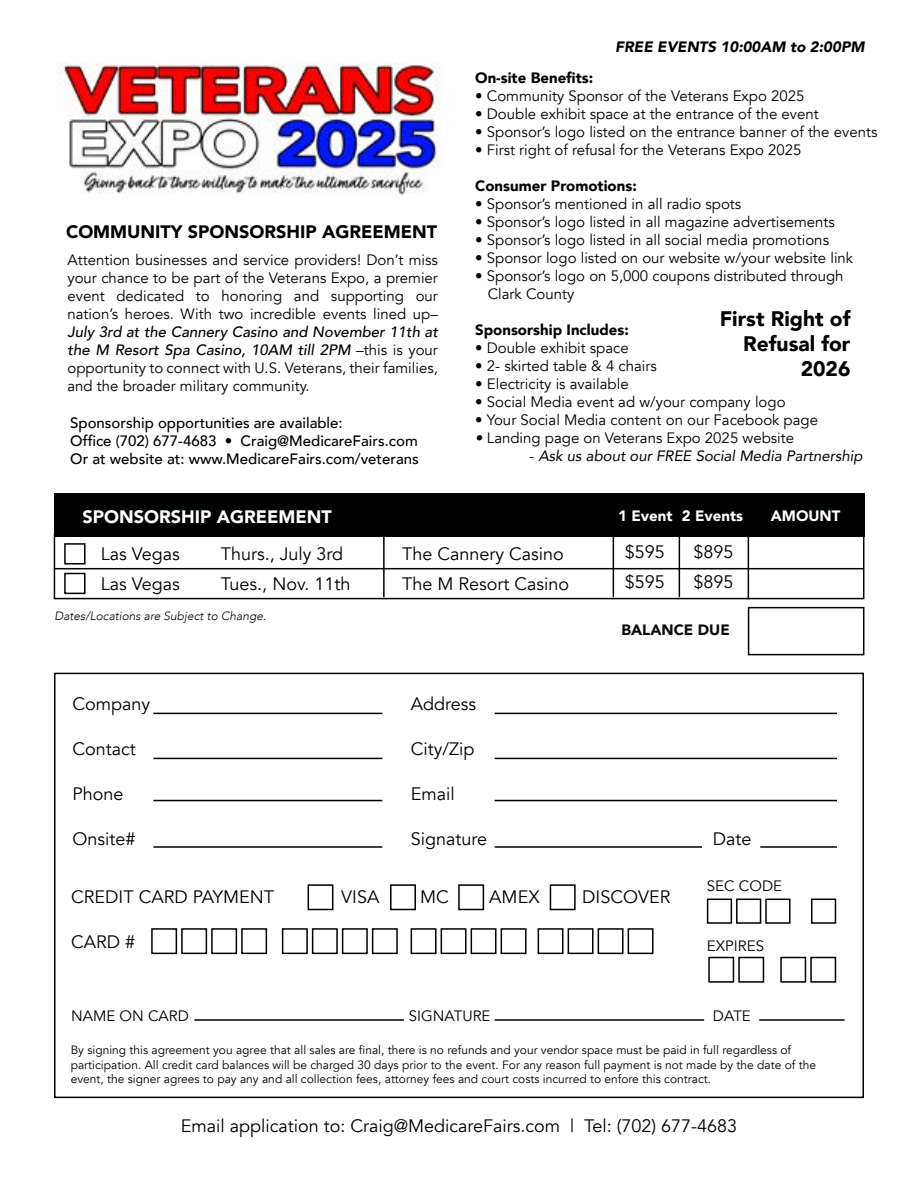
<style>
.page{position:relative;width:918px;height:1188px;background:#fff}
.page>*{position:absolute;margin:0;border:0;box-sizing:border-box;transform-origin:0 0}
.t1{font:900 21px/25.2px "Avenir";color:#000;text-align:right}
.t2{font:18px/30px "Avenir";color:#000}
.t3{font:900 18px "Avenir";color:#000}
.t4{font:900 18px "Avenir";color:#fff}
.t5{font:15px/18px "Avenir";color:#000;text-align:justify}
.t6{font:500 15px/18px "Avenir";color:#000}
.t7{font:900 15px "Avenir";color:#000}
.t8{font:italic 15px "Avenir";color:#000}
.t9{font:italic 900 15px "Avenir";color:#000}
.t10{font:900 15px "Avenir";color:#fff}
.t11{font:900 15px "Avenir";color:#0b0a0b}
.t12{font:12px/14.4px "Avenir";color:#000}
.t13{font:italic 300 12px "Avenir";color:#000}
.s1{font-weight:500;font-style:italic}
.s2{font-style:italic}
.s3{font-style:normal}
</style>
<div class="page">
<div style="left:54px;top:534px;width:810px;height:65px;border:2px solid #000101"></div>
<div style="left:54px;top:494px;width:810px;height:43px;background:#000101"></div>
<hr style="left:383px;top:537px;width:2px;height:60px;background:#000101">
<hr style="left:613px;top:537px;width:1px;height:60px;background:#000101">
<hr style="left:679px;top:537px;width:1px;height:60px;background:#000101">
<hr style="left:748px;top:537px;width:1px;height:62px;background:#000101">
<div style="left:748px;top:607px;width:116px;height:48px;border:2px solid #000101"></div>
<hr style="left:54px;top:568px;width:810px;height:1px;background:#000101">
<div style="left:64px;top:543px;width:22px;height:22px;border:2px solid #000101"></div>
<div style="left:64px;top:573px;width:22px;height:21px;border:2px solid #000101"></div>
<img style="left:58px;top:63px;width:383px;height:133px">
<div style="left:54px;top:673px;width:810px;height:425px;border:2px solid #000101"></div>
<hr style="left:153px;top:713px;width:229px;height:1px;background:#000101">
<hr style="left:153px;top:758px;width:229px;height:1px;background:#000101">
<hr style="left:153px;top:800px;width:229px;height:1px;background:#000101">
<hr style="left:153px;top:846px;width:229px;height:2px;background:#000101">
<hr style="left:495px;top:713px;width:342px;height:1px;background:#000101">
<hr style="left:495px;top:758px;width:342px;height:1px;background:#000101">
<hr style="left:495px;top:800px;width:342px;height:1px;background:#000101">
<hr style="left:495px;top:846px;width:207px;height:2px;background:#000101">
<hr style="left:760px;top:846px;width:77px;height:2px;background:#000101">
<div style="left:308px;top:884px;width:25px;height:26px;border:2px solid #000101"></div>
<div style="left:390px;top:884px;width:26px;height:26px;border:2px solid #000101"></div>
<div style="left:458px;top:884px;width:26px;height:26px;border:2px solid #000101"></div>
<div style="left:550px;top:884px;width:26px;height:26px;border:2px solid #000101"></div>
<div style="left:151px;top:928px;width:26px;height:26px;border:2px solid #000101"></div>
<div style="left:181px;top:928px;width:26px;height:26px;border:2px solid #000101"></div>
<div style="left:211px;top:928px;width:26px;height:26px;border:2px solid #000101"></div>
<div style="left:241px;top:928px;width:26px;height:26px;border:2px solid #000101"></div>
<div style="left:282px;top:928px;width:26px;height:26px;border:2px solid #000101"></div>
<div style="left:312px;top:928px;width:26px;height:26px;border:2px solid #000101"></div>
<div style="left:342px;top:928px;width:26px;height:26px;border:2px solid #000101"></div>
<div style="left:372px;top:928px;width:26px;height:26px;border:2px solid #000101"></div>
<div style="left:411px;top:928px;width:25px;height:26px;border:2px solid #000101"></div>
<div style="left:441px;top:928px;width:25px;height:26px;border:2px solid #000101"></div>
<div style="left:471px;top:928px;width:25px;height:26px;border:2px solid #000101"></div>
<div style="left:501px;top:928px;width:25px;height:26px;border:2px solid #000101"></div>
<div style="left:538px;top:928px;width:26px;height:26px;border:2px solid #000101"></div>
<div style="left:568px;top:928px;width:26px;height:26px;border:2px solid #000101"></div>
<div style="left:598px;top:928px;width:26px;height:26px;border:2px solid #000101"></div>
<div style="left:628px;top:928px;width:26px;height:26px;border:2px solid #000101"></div>
<div style="left:708px;top:957px;width:26px;height:26px;border:2px solid #000101"></div>
<div style="left:738px;top:957px;width:26px;height:26px;border:2px solid #000101"></div>
<div style="left:780px;top:957px;width:26px;height:26px;border:2px solid #000101"></div>
<div style="left:810px;top:957px;width:26px;height:26px;border:2px solid #000101"></div>
<div style="left:707px;top:899px;width:25px;height:25px;border:2px solid #000101"></div>
<div style="left:736px;top:899px;width:25px;height:25px;border:2px solid #000101"></div>
<div style="left:765px;top:899px;width:26px;height:25px;border:2px solid #000101"></div>
<div style="left:811px;top:899px;width:25px;height:25px;border:2px solid #000101"></div>
<hr style="left:194px;top:1019px;width:210px;height:2px;background:#000101">
<hr style="left:495px;top:1019px;width:209px;height:2px;background:#000101">
<hr style="left:759px;top:1019px;width:86px;height:2px;background:#000101">
<p class="t3" style="left:66px;top:216px;width:373px">COMMUNITY SPONSORSHIP AGREEMENT</p>
<p class="t5" style="left:68px;top:251px;width:372px">Attention businesses and service providers! Don’t miss your chance to be part of the Veterans Expo, a premier event dedicated to honoring and supporting our nation’s heroes. With two incredible events lined up–</p>
<p class="t5" style="left:68px;top:323px;width:372px"><span class="s1">July 3rd at the Cannery Casino and November 11th at the M Resort Spa Casino, 10AM till 2PM</span> –this is your opportunity to connect with U.S. Veterans, their families, and the broader military community.</p>
<p class="t6" style="left:70px;top:413px;width:350px">Sponsorship opportunities are available:<br>Office (702) 677-4683 • Craig@MedicareFairs.com<br>Or at website at: www.MedicareFairs.com/veterans</p>
<p class="t9" style="left:615px;top:35px;width:251px">FREE EVENTS 10:00AM to 2:00PM</p>
<p class="t7" style="left:475px;top:65px;width:120px">On-site Benefits:</p>
<p class="t5" style="left:475px;top:87px;width:331px">• Community Sponsor of the Veterans Expo 2025</p>
<p class="t5" style="left:475px;top:105px;width:345px">• Double exhibit space at the entrance of the event</p>
<p class="t5" style="left:475px;top:123px;width:404px">• Sponsor’s logo listed on the entrance banner of the events</p>
<p class="t5" style="left:475px;top:141px;width:328px">• First right of refusal for the Veterans Expo 2025</p>
<p class="t7" style="left:475px;top:173px;width:163px">Consumer Promotions:</p>
<p class="t5" style="left:475px;top:195px;width:268px">• Sponsor’s mentioned in all radio spots</p>
<p class="t5" style="left:475px;top:213px;width:361px">• Sponsor’s logo listed in all magazine advertisements</p>
<p class="t5" style="left:475px;top:231px;width:355px">• Sponsor’s logo listed in all social media promotions</p>
<p class="t5" style="left:475px;top:249px;width:379px">• Sponsor logo listed on our website w/your website link</p>
<p class="t5" style="left:488px;top:267px;width:357px;text-indent:-13px">• Sponsor’s logo on 5,000 coupons distributed through<br>Clark County</p>
<p class="t7" style="left:475px;top:317px;width:155px">Sponsorship Includes:</p>
<p class="t5" style="left:475px;top:339px;width:155px">• Double exhibit space</p>
<p class="t5" style="left:475px;top:357px;width:183px">• 2- skirted table &amp; 4 chairs</p>
<p class="t5" style="left:475px;top:375px;width:155px">• Electricity is available</p>
<p class="t5" style="left:475px;top:393px;width:312px">• Social Media event ad w/your company logo</p>
<p class="t5" style="left:475px;top:411px;width:344px">• Your Social Media content on our Facebook page</p>
<p class="t5" style="left:475px;top:429px;width:320px"><span class="s2">•</span> Landing page on Veterans Expo 2025 website</p>
<p class="t8" style="left:529px;top:447px;width:335px"><span class="s3">-</span> Ask us about our FREE Social Media Partnership</p>
<h1 class="t1" style="left:720px;top:305px;width:132px">First Right of<br>Refusal for<br>2026</h1>
<p class="t4" style="left:83px;top:501px;width:251px">SPONSORSHIP AGREEMENT</p>
<p class="t10" style="left:618px;top:503px;width:127px">1 Event 2 Events</p>
<p class="t10" style="left:771px;top:503px;width:71px">AMOUNT</p>
<p class="t2" style="left:221px;top:539px;width:131px">Thurs., July 3rd<br>Tues., Nov. 11th</p>
<p class="t2" style="left:625px;top:537px;width:42px">$595 $595</p>
<p class="t2" style="left:693px;top:537px;width:42px">$895 $895</p>
<p class="t2" style="left:101px;top:539px;width:81px">Las Vegas<br>Las Vegas</p>
<p class="t2" style="left:402px;top:539px;width:169px">The Cannery Casino<br>The M Resort Casino</p>
<p class="t13" style="left:54px;top:609px;width:213px">Dates/Locations are Subject to Change.</p>
<p class="t2" style="left:72px;top:689px;width:79px">Company</p>
<p class="t2" style="left:72px;top:734px;width:65px">Contact</p>
<p class="t2" style="left:72px;top:779px;width:53px">Phone</p>
<p class="t2" style="left:72px;top:824px;width:64px">Onsite#</p>
<p class="t11" style="left:621px;top:617px;width:110px">BALANCE DUE</p>
<p class="t2" style="left:411px;top:689px;width:67px">Address</p>
<p class="t2" style="left:411px;top:734px;width:65px">City/Zip</p>
<p class="t2" style="left:411px;top:779px;width:45px">Email</p>
<p class="t2" style="left:411px;top:824px;width:78px">Signature</p>
<p class="t2" style="left:713px;top:824px;width:40px">Date</p>
<p class="t2" style="left:71px;top:882px;width:204px">CREDIT CARD PAYMENT</p>
<p class="t2" style="left:341px;top:882px;width:40px">VISA</p>
<p class="t2" style="left:420px;top:882px;width:30px">MC</p>
<p class="t2" style="left:489px;top:882px;width:52px">AMEX</p>
<p class="t2" style="left:582px;top:882px;width:90px">DISCOVER</p>
<p class="t2" style="left:71px;top:927px;width:66px">CARD #</p>
<p class="t5" style="left:707px;top:877px;width:77px">SEC CODE</p>
<p class="t5" style="left:707px;top:937px;width:59px">EXPIRES</p>
<p class="t5" style="left:71px;top:1007px;width:119px">NAME ON CARD</p>
<p class="t5" style="left:409px;top:1007px;width:83px">SIGNATURE</p>
<p class="t5" style="left:713px;top:1007px;width:39px">DATE</p>
<p class="t12" style="left:71px;top:1043px;width:747px">By signing this agreement you agree that all sales are final, there is no refunds and your vendor space must be paid in full regardless of participation. All credit card balances will be charged 30 days prior to the event. For any reason full payment is not made by the date of the event, the signer agrees to pay any and all collection fees, attorney fees and court costs incurred to enfore this contract.</p>
<p class="t2" style="left:181px;top:1112px;width:558px">Email application to: Craig@MedicareFairs.com | Tel: (702) 677-4683</p>
</div>
